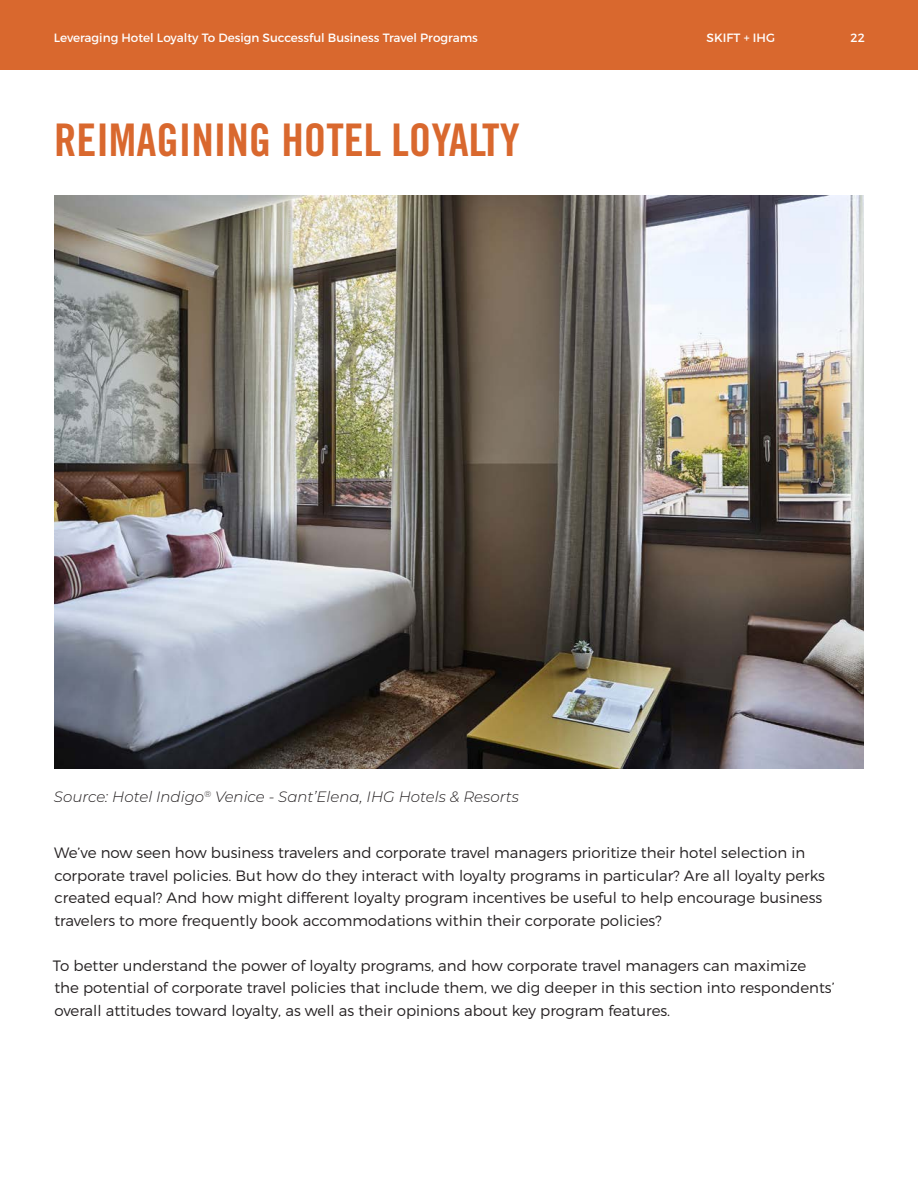
<style>
.page{position:relative;width:918px;height:1188px;background:#fff}
.page>*{position:absolute;margin:0;border:0;box-sizing:border-box;transform-origin:0 0}
.t1{font:45px "Trade Gothic LT Pro Bd Cn 20";color:#d9682e}
.t2{font:300 15px/22.5px "Montserrat";color:#231f20}
.t3{font:italic 300 15px "Montserrat";color:#231f20}
.t4{font:12px "Montserrat";color:#fff}
</style>
<div class="page">
<div style="left:0;top:0;width:918px;height:69px;background:#d9682e"></div>
<img style="left:54px;top:195px;width:810px;height:574px">
<p class="t4" style="left:54px;top:30px;width:426px">Leveraging Hotel Loyalty To Design Successful Business Travel Programs</p>
<p class="t4" style="left:707px;top:30px;width:70px">SKIFT + IHG</p>
<p class="t4" style="left:851px;top:30px;width:16px">22</p>
<p class="t1" style="left:54px;top:112px;width:467px">REIMAGINING HOTEL LOYALTY</p>
<p class="t3" style="left:54px;top:787px;width:466px">Source: Hotel Indigo<sup>®</sup> Venice - Sant’Elena, IHG Hotels &amp; Resorts</p>
<p class="t2" style="left:54px;top:841px;width:772px">We’ve now seen how business travelers and corporate travel managers prioritize their hotel selection in corporate travel policies. But how do they interact with loyalty programs in particular? Are all loyalty perks created equal? And how might different loyalty program incentives be useful to help encourage business travelers to more frequently book accommodations within their corporate policies?</p>
<p class="t2" style="left:53px;top:954px;width:783px">To better understand the power of loyalty programs, and how corporate travel managers can maximize the potential of corporate travel policies that include them, we dig deeper in this section into respondents’ overall attitudes toward loyalty, as well as their opinions about key program features.</p>
</div>
